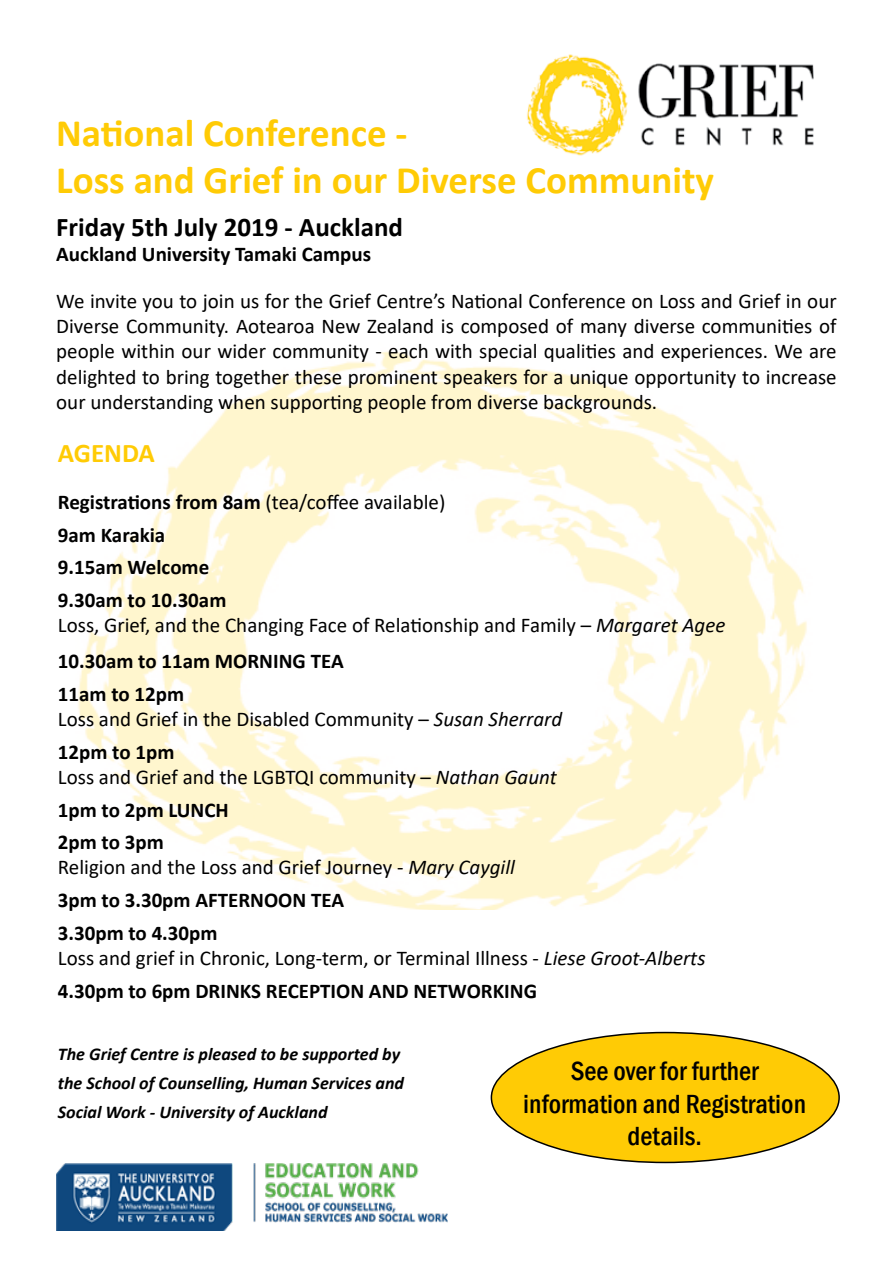
<style>
.page{position:relative;width:893px;height:1263px;background:#fff}
.page>*{position:absolute;margin:0;border:0;box-sizing:border-box;transform-origin:0 0}
.t1{font:700 39px/46.8px "Calibri";color:#ffcb05}
.t2{font:500 condensed 27px/32.4px "Franklin Gothic";color:#000;text-align:center}
.t3{font:700 27px "Calibri";color:#000}
.t4{font:700 27px "Calibri";color:#ffcb05}
.t5{font:21px/25.2px "Calibri";color:#000}
.t6{font:700 21px/32.7px "Calibri";color:#000}
.t7{font:italic 700 18px/29.1px "Calibri";color:#000}
.s1{font-weight:400}
.s2{font-style:italic}
.s3{font-weight:700}
.s4{font-weight:400;font-style:italic}
</style>
<div class="page">
<img style="left:527px;top:54px;width:287px;height:102px">
<div style="left:491px;top:1032px;width:348px;height:130px;background:#ffcb05;border-radius:50%"></div>
<img style="left:56px;top:1163px;width:392px;height:67px">
<img style="left:78px;top:351px;width:729px;height:558px">
<h1 class="t1" style="left:56px;top:109px;width:659px">National Conference -<br>Loss and Grief in our Diverse Community</h1>
<p class="t3" style="left:56px;top:208px;width:348px">Friday 5th July 2019 - Auckland</p>
<p class="t6" style="left:56px;top:238px;width:316px">Auckland University Tamaki Campus</p>
<p class="t5" style="left:56px;top:288px;width:782px;text-align:justify">We invite you to join us for the Grief Centre’s National Conference on Loss and Grief in our Diverse Community. Aotearoa New Zealand is composed of many diverse communities of people within our wider community - each with special qualities and experiences. We are delighted to bring together these prominent speakers for a unique opportunity to increase our understanding when supporting people from diverse backgrounds.</p>
<p class="t4" style="left:58px;top:434px;width:98px">AGENDA</p>
<p class="t6" style="left:58px;top:485px;width:389px">Registrations from 8am <span class="s1">(tea/coffee available)<br></span>9am Karakia<br>9.15am Welcome<br>9.30am to 10.30am</p>
<p class="t5" style="left:58px;top:607px;width:669px;line-height:35.7px">Loss, Grief, and the Changing Face of Relationship and Family – <span class="s2">Margaret Agee<br></span><span class="s3">10.30am to 11am MORNING TEA</span></p>
<p class="t5" style="left:58px;top:681px;width:506px"><span class="s3">11am to 12pm<br></span>Loss and Grief in the Disabled Community – <span class="s2">Susan Sherrard</span></p>
<p class="t5" style="left:58px;top:738px;width:500px"><span class="s3">12pm to 1pm<br></span>Loss and Grief and the LGBTQI community – <span class="s2">Nathan Gaunt</span></p>
<p class="t6" style="left:58px;top:793px;width:172px">1pm to 2pm LUNCH<br>2pm to 3pm</p>
<p class="t6" style="left:58px;top:851px;width:459px"><span class="s1">Religion and the Loss and Grief Journey -</span> <span class="s4">Mary Caygill<br></span>3pm to 3.30pm AFTERNOON TEA<br>3.30pm to 4.30pm</p>
<p class="t5" style="left:58px;top:941px;width:649px;line-height:32.7px">Loss and grief in Chronic, Long-term, or Terminal Illness - <span class="s2">Liese Groot-Alberts<br></span><span class="s3">4.30pm to 6pm DRINKS RECEPTION AND NETWORKING</span></p>
<p class="t7" style="left:58px;top:1038px;width:348px">The Grief Centre is pleased to be supported by the School of Counselling, Human Services and<br>Social Work - University of Auckland</p>
<p class="t2" style="left:523px;top:1055px;width:284px">See over for further information and Registration details.</p>
</div>
